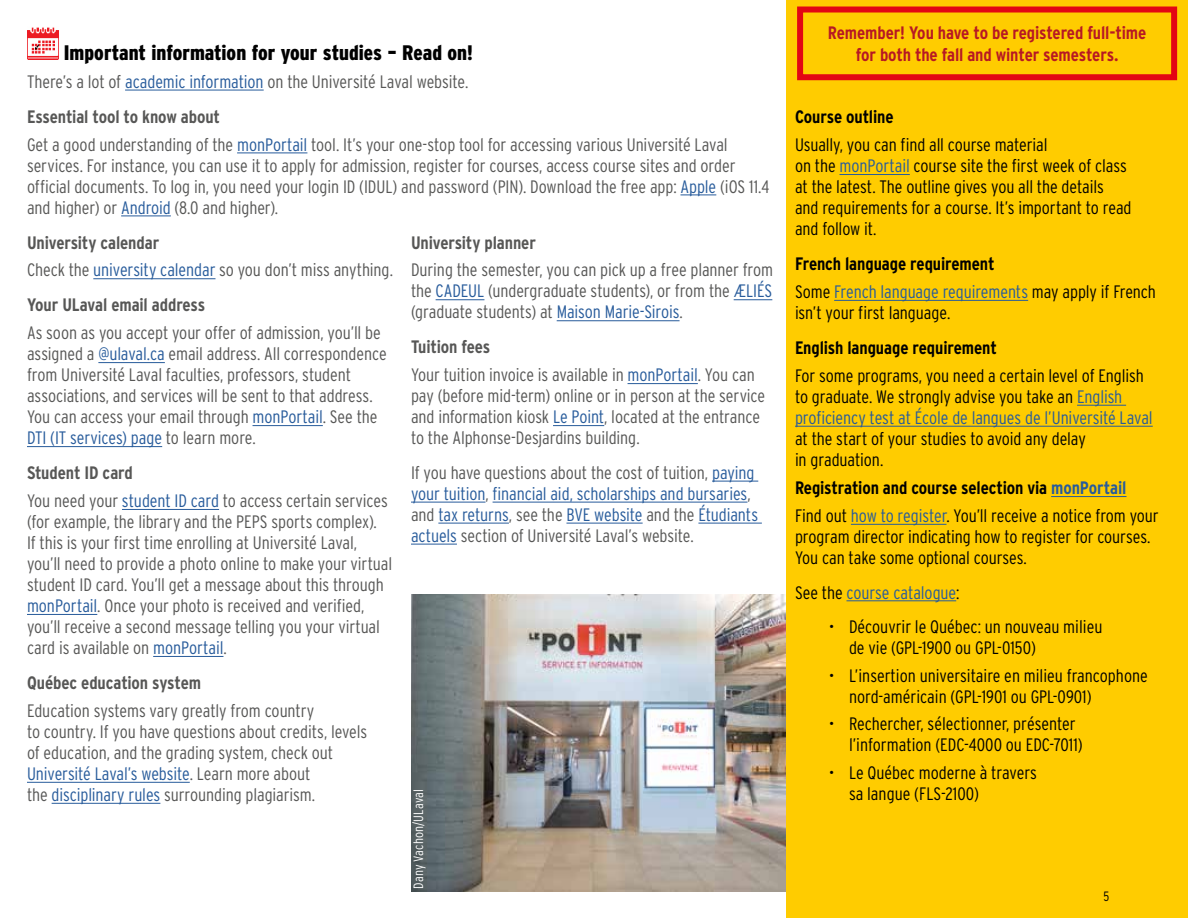
<style>
.page{position:relative;width:1188px;height:918px;background:#fff}
.page>*{position:absolute;margin:0;border:0;box-sizing:border-box;transform-origin:0 0}
.Sous-titre_noir__anc{font:900 condensed 21px "Interstate";color:#000}
.texte_noir_80{font:300 condensed 18px/21px "Interstate";letter-spacing:-.005em;color:#575756}
.sous-sous-titre_noir{font:300 condensed 18px/21px "Interstate";color:#000}
.texte_noir{font:300 condensed 18px/21px "Interstate";letter-spacing:-.005em;color:#000}
.sous-sous-titre_noir-2{font:700 condensed 18px "Interstate";letter-spacing:-.005em;color:#575756}
.sous-sous-titre_noir-3{font:700 condensed 18px "Interstate";letter-spacing:-.005em;color:#000}
.sous-sous-titre_noir-4{font:700 condensed 18px "Interstate";letter-spacing:-.01em;color:#b71824}
.sous-titre_noir{font:300 condensed 18px/21px "Interstate";letter-spacing:-.005em;color:#000}
.texte_noir-2{font:300 condensed 18px "Interstate";letter-spacing:-.005em;color:#275b9b}
.photo_legende{font:300 condensed 13.5px "Interstate";letter-spacing:.01em;color:#fff}
.Texte_lexique{font:300 condensed 13.5px "Interstate";color:#000}
.s1{color:#275b9b}
.s2{color:#000}
</style>
<div class="page">
<div style="left:786px;top:0;width:402px;height:918px;background:#fc0"></div>
<img style="left:411px;top:594px;width:375px;height:297px">
<div style="left:797px;top:7px;width:380px;height:73px;border:6px solid #e30613"></div>
<hr style="left:125px;top:90px;width:139px;height:1px;background:#275b9b">
<hr style="left:237px;top:153px;width:70px;height:1px;background:#275b9b">
<hr style="left:680px;top:195px;width:36px;height:1px;background:#275b9b">
<hr style="left:121px;top:216px;width:50px;height:1px;background:#275b9b">
<img style="left:27px;top:27px;width:31px;height:33px">
<hr style="left:93px;top:278px;width:123px;height:1px;background:#275b9b">
<hr style="left:98px;top:362px;width:67px;height:1px;background:#275b9b">
<hr style="left:253px;top:425px;width:70px;height:1px;background:#275b9b">
<hr style="left:27px;top:446px;width:135px;height:1px;background:#275b9b">
<hr style="left:122px;top:509px;width:97px;height:1px;background:#275b9b">
<hr style="left:27px;top:614px;width:70px;height:1px;background:#275b9b">
<hr style="left:153px;top:656px;width:70px;height:1px;background:#275b9b">
<hr style="left:27px;top:782px;width:163px;height:1px;background:#275b9b">
<hr style="left:52px;top:803px;width:108px;height:1px;background:#275b9b">
<hr style="left:436px;top:299px;width:48px;height:1px;background:#275b9b">
<hr style="left:734px;top:299px;width:38px;height:1px;background:#275b9b">
<hr style="left:557px;top:320px;width:123px;height:1px;background:#275b9b">
<hr style="left:628px;top:383px;width:70px;height:1px;background:#275b9b">
<hr style="left:553px;top:425px;width:51px;height:1px;background:#275b9b">
<hr style="left:712px;top:481px;width:46px;height:1px;background:#275b9b">
<hr style="left:411px;top:502px;width:75px;height:1px;background:#275b9b">
<hr style="left:493px;top:502px;width:254px;height:1px;background:#275b9b">
<hr style="left:438px;top:523px;width:71px;height:1px;background:#275b9b">
<hr style="left:566px;top:523px;width:77px;height:1px;background:#275b9b">
<hr style="left:698px;top:523px;width:64px;height:1px;background:#275b9b">
<hr style="left:411px;top:544px;width:46px;height:1px;background:#275b9b">
<hr style="left:840px;top:174px;width:70px;height:1px;background:#275b9b">
<hr style="left:834px;top:300px;width:194px;height:1px;background:#275b9b">
<hr style="left:1077px;top:405px;width:49px;height:1px;background:#275b9b">
<hr style="left:795px;top:426px;width:358px;height:1px;background:#275b9b">
<hr style="left:1051px;top:496px;width:76px;height:1px;background:#275b9b">
<hr style="left:851px;top:524px;width:96px;height:1px;background:#275b9b">
<hr style="left:846px;top:601px;width:110px;height:1px;background:#275b9b">
<p class="sous-sous-titre_noir-4" style="left:828px;top:23px;width:320px">Remember! You have to be registered full-time</p>
<p class="Sous-titre_noir__anc" style="left:64px;top:41px;width:411px">Important information for your studies – Read on!</p>
<p class="sous-sous-titre_noir-4" style="left:856px;top:44px;width:264px">for both the fall and winter semesters.</p>
<p class="texte_noir_80" style="left:27px;top:71px;width:443px">There’s a lot of <span class="s1">academic information</span> on the Université Laval website.</p>
<p class="sous-sous-titre_noir-2" style="left:27px;top:106px;width:195px">Essential tool to know about</p>
<p class="texte_noir_80" style="left:27px;top:134px;width:744px">Get a good understanding of the <span class="s1">monPortail</span> tool. It’s your one-stop tool for accessing various Université Laval services. For instance, you can use it to apply for admission, register for courses, access course sites and order official documents. To log in, you need your login ID (IDUL) and password (PIN). Download the free app: <span class="s1">Apple</span> (iOS 11.4 and higher) or <span class="s1">Android</span> (8.0 and higher).</p>
<p class="sous-sous-titre_noir-2" style="left:27px;top:232px;width:134px">University calendar</p>
<p class="texte_noir_80" style="left:27px;top:259px;width:368px">Check the <span class="s1">university calendar</span> so you don’t miss anything.</p>
<p class="sous-sous-titre_noir-2" style="left:27px;top:295px;width:180px">Your ULaval email address</p>
<p class="texte_noir_80" style="left:27px;top:322px;width:361px">As soon as you accept your offer of admission, you’ll be assigned a <span class="s1">@ulaval.ca</span> email address. All correspondence from Université Laval faculties, professors, student associations, and services will be sent to that address.<br>You can access your email through <span class="s1">monPortail</span>. See the <span class="s1">DTI (IT services) page</span> to learn more.</p>
<p class="sous-sous-titre_noir-2" style="left:27px;top:463px;width:107px">Student ID card</p>
<p class="texte_noir_80" style="left:27px;top:490px;width:367px">You need your <span class="s1">student ID card</span> to access certain services (for example, the library and the PEPS sports complex).<br>If this is your first time enrolling at Université Laval, you’ll need to provide a photo online to make your virtual student ID card. You’ll get a message about this through <span class="s1">monPortail</span>. Once your photo is received and verified, you’ll receive a second message telling you your virtual card is available on <span class="s1">monPortail</span>.</p>
<p class="sous-sous-titre_noir-2" style="left:27px;top:673px;width:176px">Québec education system</p>
<p class="texte_noir_80" style="left:27px;top:700px;width:342px">Education systems vary greatly from country<br>to country. If you have questions about credits, levels of education, and the grading system, check out <span class="s1">Université Laval’s website</span>. Learn more about<br>the <span class="s1">disciplinary rules</span> surrounding plagiarism.</p>
<p class="sous-sous-titre_noir-3" style="left:795px;top:107px;width:100px">Course outline</p>
<p class="texte_noir" style="left:795px;top:134px;width:338px">Usually, you can find all course material<br>on the <span class="s1">monPortail</span> course site the first week of class at the latest. The outline gives you all the details and requirements for a course. It’s important to read and follow it.</p>
<p class="sous-sous-titre_noir-3" style="left:795px;top:254px;width:201px">French language requirement</p>
<p class="sous-titre_noir" style="left:795px;top:281px;width:362px">Some <span class="s1">French language requirements</span> may apply if French isn’t your first language.</p>
<p class="sous-sous-titre_noir-3" style="left:795px;top:338px;width:203px">English language requirement</p>
<p class="sous-sous-titre_noir" style="left:795px;top:365px;width:359px">For some programs, you need a certain level of English to graduate. We strongly advise you take an <span class="s1">English proficiency test at École de langues de l’Université Laval </span>at the start of your studies to avoid any delay<br>in graduation.</p>
<p class="sous-sous-titre_noir-3" style="left:795px;top:478px;width:333px">Registration and course selection via <span class="s1">monPortail</span></p>
<p class="texte_noir" style="left:795px;top:505px;width:365px">Find out <span class="s1">how to register</span>. You’ll receive a notice from your program director indicating how to register for courses.<br>You can take some optional courses.</p>
<p class="texte_noir-2" style="left:795px;top:582px;width:166px"><span class="s2">See the</span> course catalogue<span class="s2">:</span></p>
<p class="sous-sous-titre_noir" style="left:849px;top:616px;width:255px;text-indent:-20px">• Découvrir le Québec: un nouveau milieu de vie (GPL-1900 ou GPL-0150)</p>
<p class="sous-sous-titre_noir" style="left:849px;top:665px;width:300px;text-indent:-20px">• L’insertion universitaire en milieu francophone nord-américain (GPL-1901 ou GPL-0901)</p>
<p class="sous-sous-titre_noir" style="left:849px;top:713px;width:235px;text-indent:-20px">• Rechercher, sélectionner, présenter l’information (EDC-4000 ou EDC-7011)</p>
<p class="sous-sous-titre_noir" style="left:849px;top:762px;width:189px;text-indent:-20px">• Le Québec moderne à travers sa langue (FLS-2100)</p>
<p class="sous-sous-titre_noir-2" style="left:411px;top:232px;width:126px">University planner</p>
<p class="texte_noir_80" style="left:411px;top:259px;width:364px;text-align:justify">During the semester, you can pick up a free planner from the <span class="s1">CADEUL</span> (undergraduate students), or from the <span class="s1">ÆLIÉS </span>(graduate students) at <span class="s1">Maison Marie-Sirois</span>.</p>
<p class="sous-sous-titre_noir-2" style="left:411px;top:337px;width:81px">Tuition fees</p>
<p class="texte_noir_80" style="left:411px;top:364px;width:356px">Your tuition invoice is available in <span class="s1">monPortail</span>. You can pay (before mid-term) online or in person at the service and information kiosk <span class="s1">Le Point</span>, located at the entrance to the Alphonse-Desjardins building.</p>
<p class="texte_noir_80" style="left:411px;top:462px;width:349px">If you have questions about the cost of tuition, <span class="s1">paying your tuition</span>, <span class="s1">financial aid, scholarships and bursaries</span>, and <span class="s1">tax returns</span>, see the <span class="s1">BVE website</span> and the <span class="s1">Étudiants actuels</span> section of Université Laval’s website.</p>
<p class="photo_legende" style="left:411px;top:889px;width:101px;rotate:-90deg">Dany Vachon/ULaval</p>
<p class="Texte_lexique" style="left:1104px;top:889px;width:7px">5</p>
</div>
